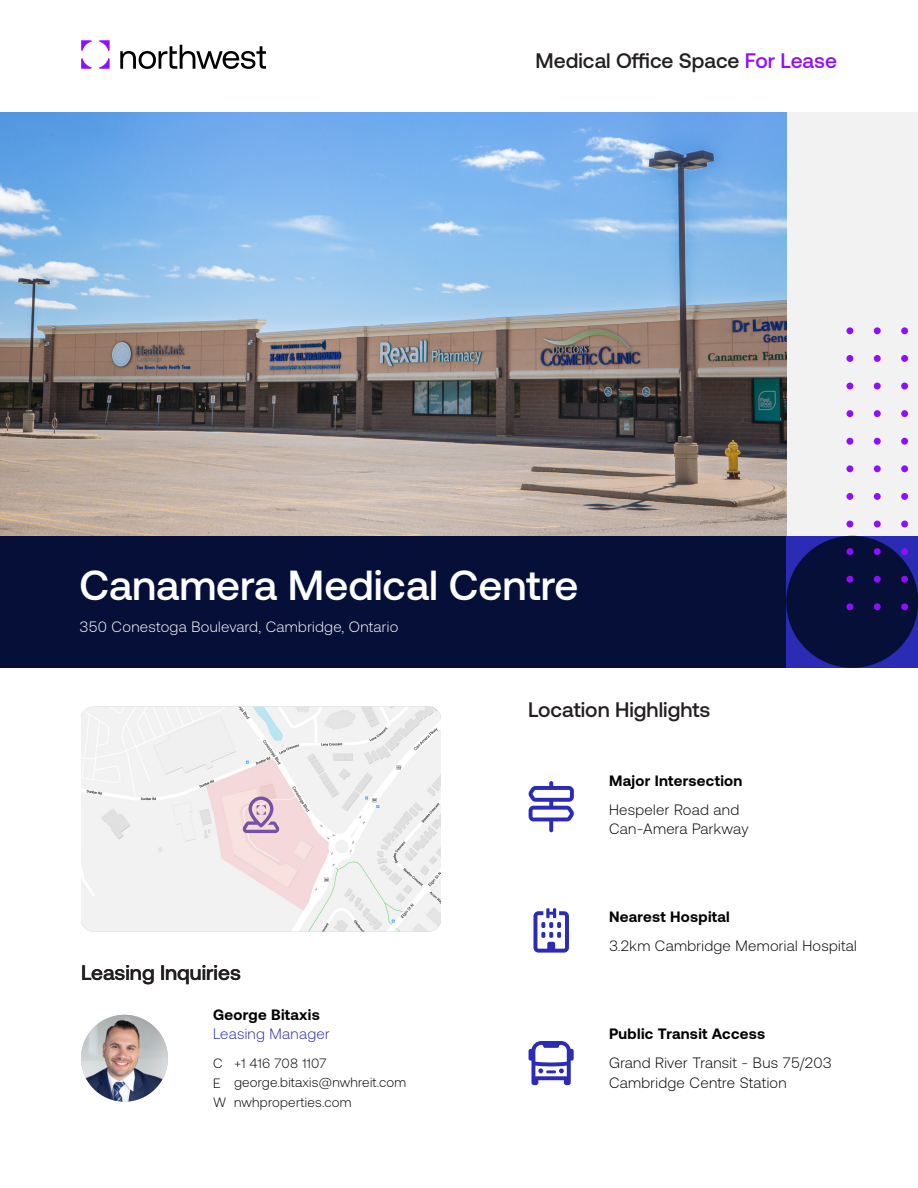
<style>
.page{position:relative;width:918px;height:1188px;background:#fff}
.page>*{position:absolute;margin:0;border:0;box-sizing:border-box;transform-origin:0 0}
.Body{font:500 42px "Aeonik";color:#fff}
.H2_-_Left{font:500 21px "Aeonik";color:#231f20}
.Body-2{font:300 15px "Aeonik";letter-spacing:.02em;color:#000}
.H3_-_Spacing_After{font:700 15px "Aeonik";letter-spacing:.02em;color:#000}
.Body-3{font:300 15px "Aeonik";letter-spacing:.02em;color:#fff}
.t1{font:300 15px "Aeonik";letter-spacing:.02em;color:#2b2bb5}
.Body_-_Small_-_contact{font:300 13.5px/19.5px "Aeonik";letter-spacing:.02em;color:#000}
.s1{color:#910dff}
</style>
<div class="page">
<svg style="left:81px;top:40px;width:11px;height:11px"></svg>
<svg style="left:99px;top:40px;width:11px;height:11px"></svg>
<svg style="left:99px;top:58px;width:11px;height:11px"></svg>
<svg style="left:81px;top:58px;width:11px;height:11px"></svg>
<svg style="left:120px;top:45px;width:146px;height:24px"></svg>
<div style="left:0;top:536px;width:786px;height:132px;background:#050f38"></div>
<div style="left:786px;top:536px;width:132px;height:132px;background:#2b2bb5"></div>
<div style="left:786px;top:112px;width:132px;height:424px;background:#f2f2f2"></div>
<div style="left:786px;top:536px;width:132px;height:132px;background:#050f38;border-radius:50%"></div>
<div style="left:901px;top:327px;width:7px;height:7px;background:#910dff;border-radius:50%"></div>
<div style="left:874px;top:327px;width:7px;height:7px;background:#910dff;border-radius:50%"></div>
<div style="left:846px;top:327px;width:7px;height:7px;background:#910dff;border-radius:50%"></div>
<div style="left:901px;top:355px;width:7px;height:7px;background:#910dff;border-radius:50%"></div>
<div style="left:874px;top:355px;width:7px;height:7px;background:#910dff;border-radius:50%"></div>
<div style="left:846px;top:355px;width:7px;height:7px;background:#910dff;border-radius:50%"></div>
<div style="left:901px;top:383px;width:7px;height:6px;background:#910dff;border-radius:50%"></div>
<div style="left:874px;top:383px;width:7px;height:6px;background:#910dff;border-radius:50%"></div>
<div style="left:846px;top:383px;width:7px;height:6px;background:#910dff;border-radius:50%"></div>
<div style="left:901px;top:410px;width:7px;height:7px;background:#910dff;border-radius:50%"></div>
<div style="left:874px;top:410px;width:7px;height:7px;background:#910dff;border-radius:50%"></div>
<div style="left:846px;top:410px;width:7px;height:7px;background:#910dff;border-radius:50%"></div>
<div style="left:901px;top:438px;width:7px;height:7px;background:#910dff;border-radius:50%"></div>
<div style="left:874px;top:438px;width:7px;height:7px;background:#910dff;border-radius:50%"></div>
<div style="left:846px;top:438px;width:7px;height:7px;background:#910dff;border-radius:50%"></div>
<div style="left:901px;top:465px;width:7px;height:7px;background:#910dff;border-radius:50%"></div>
<div style="left:874px;top:465px;width:7px;height:7px;background:#910dff;border-radius:50%"></div>
<div style="left:846px;top:465px;width:7px;height:7px;background:#910dff;border-radius:50%"></div>
<div style="left:901px;top:493px;width:7px;height:7px;background:#910dff;border-radius:50%"></div>
<div style="left:874px;top:493px;width:7px;height:7px;background:#910dff;border-radius:50%"></div>
<div style="left:846px;top:493px;width:7px;height:7px;background:#910dff;border-radius:50%"></div>
<div style="left:901px;top:521px;width:7px;height:6px;background:#910dff;border-radius:50%"></div>
<div style="left:874px;top:521px;width:7px;height:6px;background:#910dff;border-radius:50%"></div>
<div style="left:846px;top:521px;width:7px;height:6px;background:#910dff;border-radius:50%"></div>
<div style="left:901px;top:548px;width:7px;height:7px;background:#910dff;border-radius:50%"></div>
<div style="left:874px;top:548px;width:7px;height:7px;background:#910dff;border-radius:50%"></div>
<div style="left:846px;top:548px;width:7px;height:7px;background:#910dff;border-radius:50%"></div>
<div style="left:901px;top:576px;width:7px;height:7px;background:#910dff;border-radius:50%"></div>
<div style="left:874px;top:576px;width:7px;height:7px;background:#910dff;border-radius:50%"></div>
<div style="left:846px;top:576px;width:7px;height:7px;background:#910dff;border-radius:50%"></div>
<div style="left:901px;top:603px;width:7px;height:7px;background:#910dff;border-radius:50%"></div>
<div style="left:874px;top:603px;width:7px;height:7px;background:#910dff;border-radius:50%"></div>
<div style="left:846px;top:603px;width:7px;height:7px;background:#910dff;border-radius:50%"></div>
<img style="left:0;top:112px;width:786px;height:424px">
<img style="left:81px;top:707px;width:360px;height:225px">
<svg style="left:243px;top:797px;width:36px;height:36px"></svg>
<svg style="left:529px;top:1041px;width:45px;height:44px"></svg>
<svg style="left:534px;top:908px;width:35px;height:45px"></svg>
<svg style="left:528px;top:781px;width:46px;height:51px"></svg>
<img style="left:81px;top:1015px;width:87px;height:87px;border-radius:43px">
<p class="H2_-_Left" style="left:536px;top:49px;width:303px">Medical Office Space <span class="s1">For Lease</span></p>
<p class="Body" style="left:80px;top:561px;width:500px">Canamera Medical Centre</p>
<p class="Body-3" style="left:80px;top:618px;width:320px">350 Conestoga Boulevard, Cambridge, Ontario</p>
<p class="H2_-_Left" style="left:528px;top:698px;width:184px">Location Highlights</p>
<p class="H3_-_Spacing_After" style="left:609px;top:772px;width:135px">Major Intersection</p>
<p class="Body-2" style="left:609px;top:801px;width:132px">Hespeler Road and</p>
<p class="Body-2" style="left:609px;top:821px;width:141px">Can-Amera Parkway</p>
<p class="H2_-_Left" style="left:81px;top:961px;width:161px">Leasing Inquiries</p>
<h3 class="H3_-_Spacing_After" style="left:213px;top:1006px;width:108px">George Bitaxis</h3>
<h4 class="t1" style="left:213px;top:1026px;width:118px">Leasing Manager</h4>
<p class="Body_-_Small_-_contact" style="left:234px;top:1053px;width:174px">+1 416 708 1107 george.bitaxis@nwhreit.com nwhproperties.com</p>
<p class="Body_-_Small_-_contact" style="left:213px;top:1054px;width:15px">C<br>E<br>W</p>
<p class="H3_-_Spacing_After" style="left:609px;top:908px;width:122px">Nearest Hospital</p>
<p class="Body-2" style="left:609px;top:938px;width:249px">3.2km Cambridge Memorial Hospital</p>
<p class="H3_-_Spacing_After" style="left:609px;top:1025px;width:158px">Public Transit Access</p>
<p class="Body-2" style="left:609px;top:1055px;width:224px">Grand River Transit - Bus 75/203</p>
<p class="Body-2" style="left:609px;top:1074px;width:179px">Cambridge Centre Station</p>
</div>
